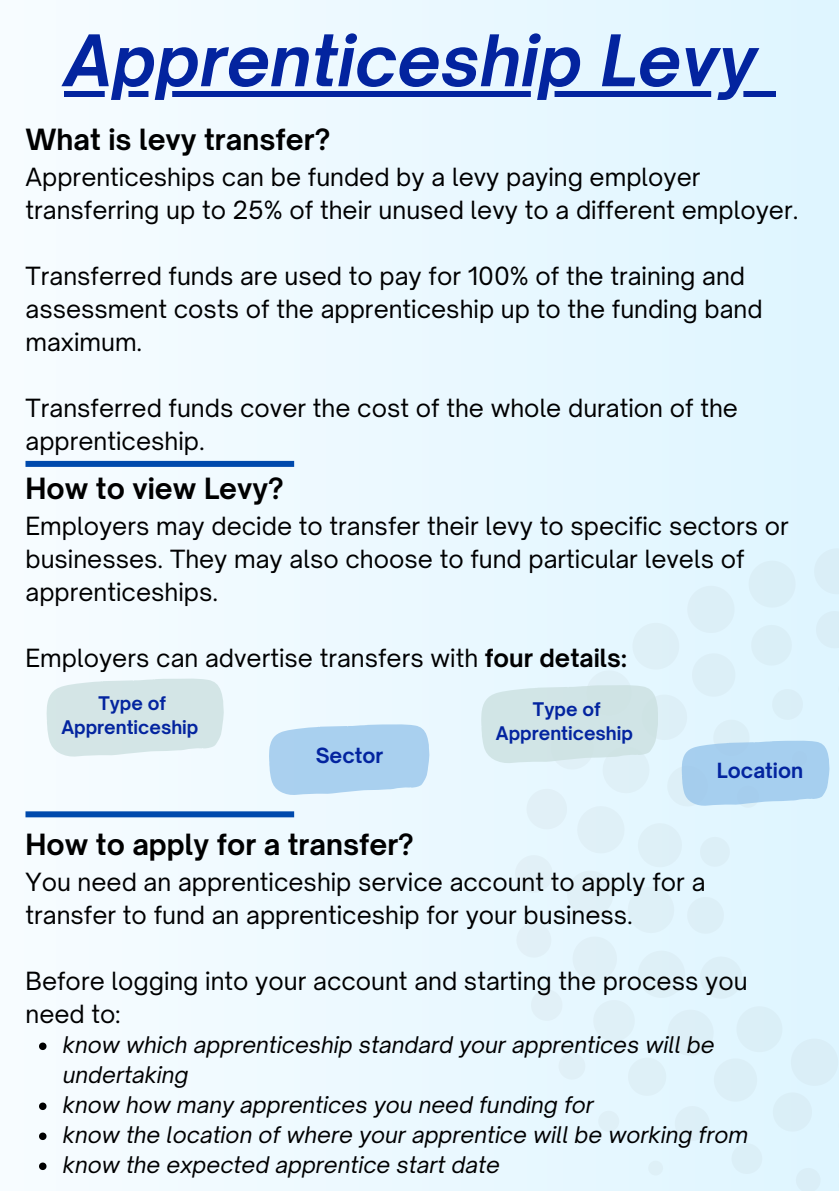
<style>
.page{position:relative;width:839px;height:1191px;background:#fff}
.page>*{position:absolute;margin:0;border:0;box-sizing:border-box;transform-origin:0 0}
.t1{font:italic 700 68px "Open Sauce One";color:#03249f}
.t2{font:700 28px "Open Sauce One";color:#000}
.t3{font:24px/33px "Open Sauce One";color:#000}
.t4{font:italic 22px/30px "Open Sauce One";color:#000}
.t5{font:700 20px "Open Sauce One";color:#03249f}
.t6{font:700 18px/24px "Open Sauce One";color:#03249f;text-align:center}
.s1{font-weight:700}
</style>
<div class="page">
<div style="left:0;top:0;width:838px;height:1191px;background:linear-gradient(to right,#f7fcff,#def5ff)"></div>
<div style="left:25px;top:461px;width:269px;height:6px;background:#004aad"></div>
<div style="left:25px;top:811px;width:269px;height:6px;background:#004aad"></div>
<svg style="left:64px;top:91px;width:693px;height:6px;background:#2543ad"></svg>
<div style="left:757px;top:91px;width:18px;height:6px;background:#03249f"></div>
<svg style="left:39px;top:1043px;width:7px;height:7px"></svg>
<svg style="left:39px;top:1103px;width:7px;height:7px"></svg>
<svg style="left:39px;top:1133px;width:7px;height:7px"></svg>
<svg style="left:39px;top:1163px;width:7px;height:7px"></svg>
<svg style="left:269px;top:724px;width:160px;height:71px;background:#b1d4f0"></svg>
<svg style="left:481px;top:539px;width:358px;height:652px;background:#dff2fb"></svg>
<svg style="left:47px;top:679px;width:176px;height:78px;background:#d6e7e8"></svg>
<h2 class="t1" style="left:64px;top:18px;width:694px">Apprenticeship Levy</h2>
<h2 class="t2" style="left:25px;top:122px;width:306px">What is levy transfer?</h2>
<h2 class="t3" style="left:25px;top:160px;width:774px">Apprenticeships can be funded by a levy paying employer transferring up to 25% of their unused levy to a different employer.</h2>
<h2 class="t3" style="left:25px;top:259px;width:738px">Transferred funds are used to pay for 100% of the training and assessment costs of the apprenticeship up to the funding band maximum.</h2>
<h2 class="t3" style="left:25px;top:391px;width:714px">Transferred funds cover the cost of the whole duration of the apprenticeship.</h2>
<h1 class="t2" style="left:25px;top:471px;width:260px">How to view Levy?</h1>
<h1 class="t3" style="left:25px;top:510px;width:765px">Employers may decide to transfer their levy to specific sectors or businesses. They may also choose to fund particular levels of apprenticeships.</h1>
<h2 class="t3" style="left:25px;top:642px;width:602px">Employers can advertise transfers with <span class="s1">four details:</span></h2>
<h2 class="t6" style="left:61px;top:691px;width:139px">Type of<br>Apprenticeship</h2>
<p class="t5" style="left:315px;top:743px;width:69px">Sector</p>
<h3 class="t6" style="left:496px;top:697px;width:139px">Type of<br>Apprenticeship</h3>
<p class="t5" style="left:717px;top:758px;width:88px">Location</p>
<p class="t2" style="left:25px;top:827px;width:390px">How to apply for a transfer?</p>
<p class="t3" style="left:25px;top:865px;width:681px">You need an apprenticeship service account to apply for a transfer to fund an apprenticeship for your business.</p>
<p class="t3" style="left:25px;top:964px;width:723px">Before logging into your account and starting the process you need to:</p>
<p class="t4" style="left:63px;top:1030px;width:653px">know which apprenticeship standard your apprentices will be undertaking</p>
<p class="t4" style="left:63px;top:1090px;width:532px">know how many apprentices you need funding for</p>
<h3 class="t4" style="left:63px;top:1120px;width:686px">know the location of where your apprentice will be working from</h3>
<p class="t4" style="left:63px;top:1150px;width:438px">know the expected apprentice start date</p>
</div>
